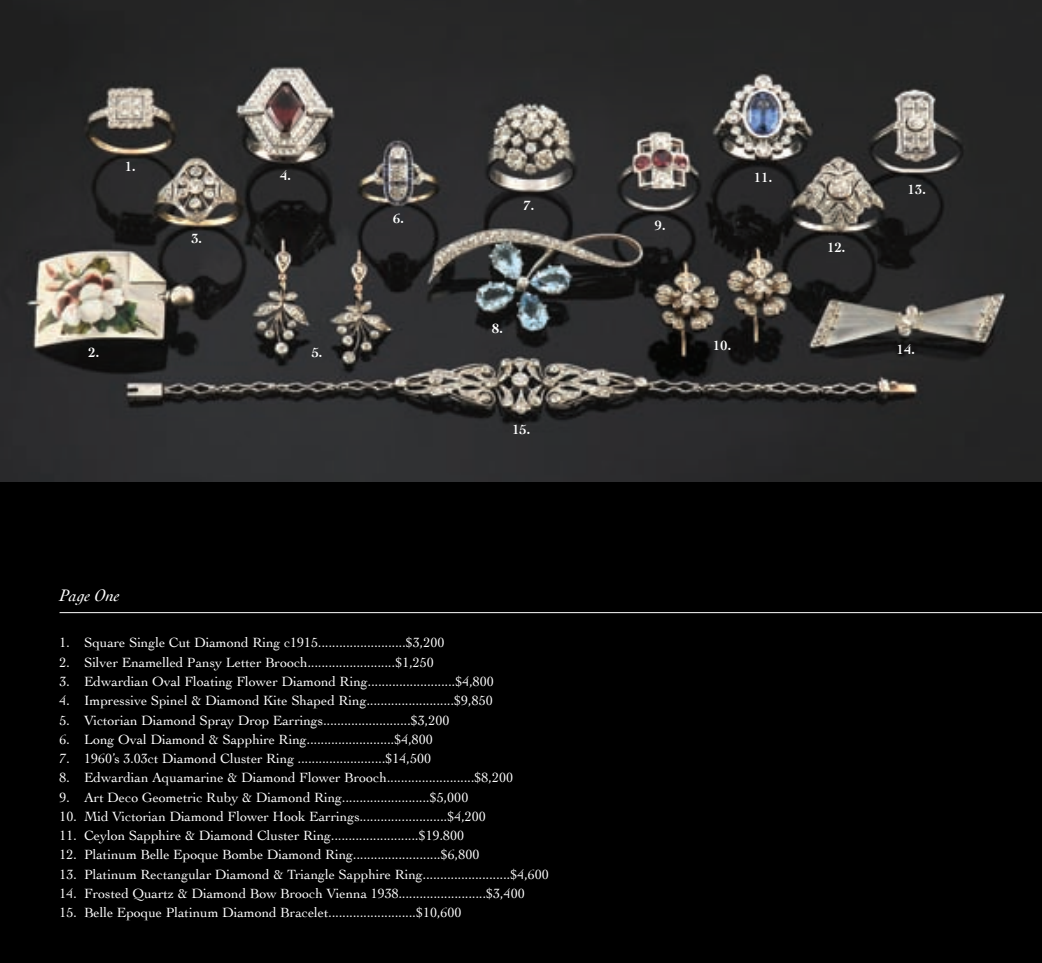
<style>
.page{position:relative;width:1042px;height:963px;background:#fff}
.page>*{position:absolute;margin:0;border:0;box-sizing:border-box;transform-origin:0 0}
.t1{font:italic 17.5px "Cochin";color:#fff}
.t2{font:14px "Cochin";color:#fff}
.t3{font:700 14px "Cochin";color:#fff}
</style>
<div class="page">
<div style="left:0;top:481px;width:1042px;height:481px;background:#000"></div>
<hr style="left:60px;top:612px;width:982px;height:1px;background:#fff">
<img style="left:0;top:0;width:1042px;height:481px">
<p class="t3" style="left:125px;top:158px;width:12px">1.</p>
<p class="t3" style="left:191px;top:230px;width:12px">3.</p>
<p class="t3" style="left:280px;top:167px;width:12px">4.</p>
<p class="t3" style="left:88px;top:344px;width:12px">2.</p>
<p class="t3" style="left:312px;top:344px;width:12px">5.</p>
<p class="t3" style="left:393px;top:210px;width:12px">6.</p>
<p class="t1" style="left:60px;top:585px;width:62px">Page One</p>
<p class="t3" style="left:523px;top:197px;width:12px">7.</p>
<p class="t3" style="left:492px;top:320px;width:12px">8.</p>
<p class="t3" style="left:512px;top:421px;width:20px">15.</p>
<p class="t2" style="left:60px;top:634px;width:386px">1. Square Single Cut Diamond Ring c1915.........................$3,200</p>
<p class="t2" style="left:60px;top:654px;width:376px">2. Silver Enamelled Pansy Letter Brooch.........................$1,250</p>
<p class="t2" style="left:60px;top:673px;width:436px">3. Edwardian Oval Floating Flower Diamond Ring.........................$4,800</p>
<p class="t2" style="left:60px;top:692px;width:435px">4. Impressive Spinel &amp; Diamond Kite Shaped Ring.........................$9,850</p>
<p class="t2" style="left:60px;top:711px;width:391px">5. Victorian Diamond Spray Drop Earrings.........................$3,200</p>
<p class="t2" style="left:60px;top:731px;width:375px">6. Long Oval Diamond &amp; Sapphire Ring.........................$4,800</p>
<p class="t2" style="left:60px;top:750px;width:373px">7. 1960’s 3.03ct Diamond Cluster Ring .........................$14,500</p>
<p class="t2" style="left:60px;top:769px;width:455px">8. Edwardian Aquamarine &amp; Diamond Flower Brooch.........................$8,200</p>
<p class="t2" style="left:60px;top:788px;width:410px">9. Art Deco Geometric Ruby &amp; Diamond Ring.........................$5,000</p>
<p class="t2" style="left:60px;top:808px;width:428px">10. Mid Victorian Diamond Flower Hook Earrings.........................$4,200</p>
<p class="t2" style="left:60px;top:827px;width:406px">11. Ceylon Sapphire &amp; Diamond Cluster Ring.........................$19.800</p>
<p class="t2" style="left:60px;top:846px;width:421px">12. Platinum Belle Epoque Bombe Diamond Ring.........................$6,800</p>
<p class="t2" style="left:60px;top:865px;width:491px">13. Platinum Rectangular Diamond &amp; Triangle Sapphire Ring.........................$4,600</p>
<p class="t2" style="left:60px;top:885px;width:467px">14. Frosted Quartz &amp; Diamond Bow Brooch Vienna 1938.........................$3,400</p>
<p class="t2" style="left:60px;top:904px;width:403px">15. Belle Epoque Platinum Diamond Bracelet.........................$10,600</p>
<p class="t3" style="left:655px;top:217px;width:12px">9.</p>
<p class="t3" style="left:754px;top:169px;width:20px">11.</p>
<p class="t3" style="left:827px;top:239px;width:20px">12.</p>
<p class="t3" style="left:908px;top:181px;width:20px">13.</p>
<p class="t3" style="left:713px;top:337px;width:20px">10.</p>
<p class="t3" style="left:897px;top:341px;width:20px">14.</p>
</div>
